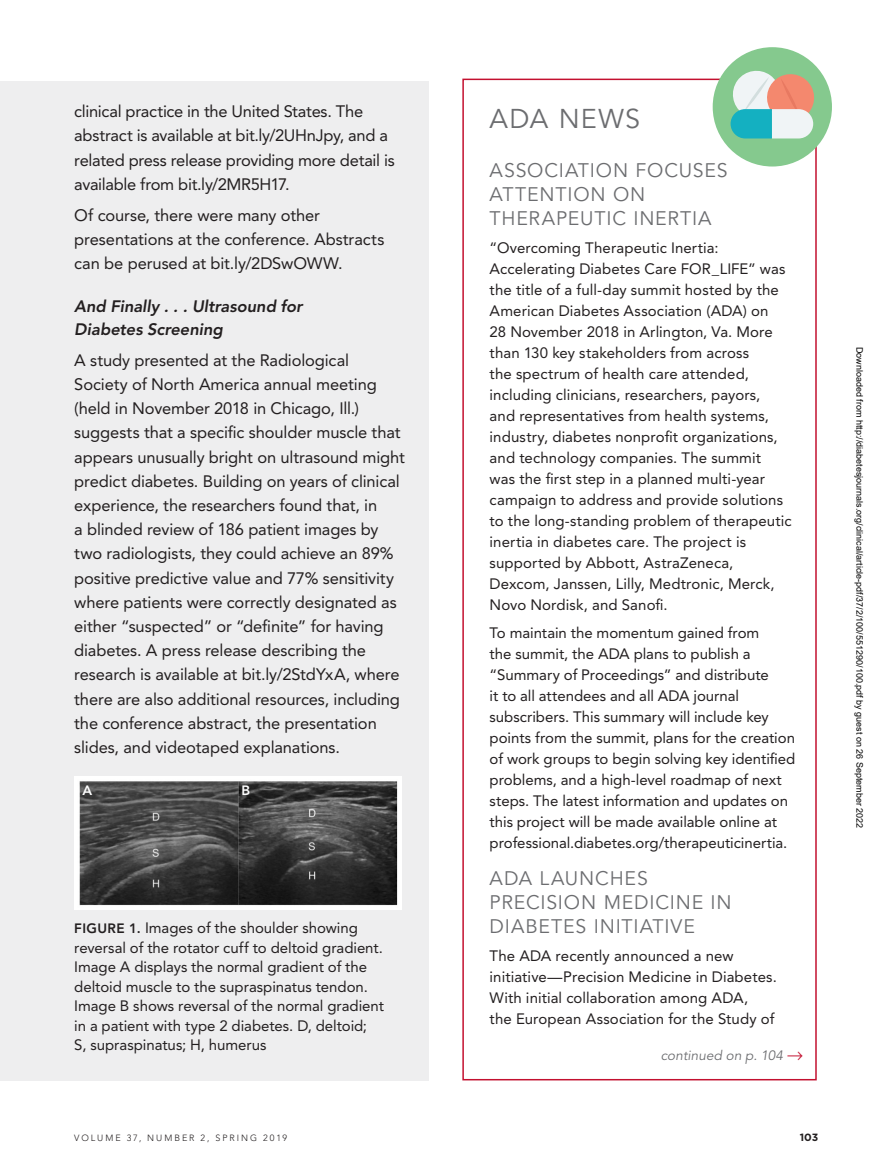
<style>
.page{position:relative;width:891px;height:1175px;background:#fff}
.page>*{position:absolute;margin:0;border:0;box-sizing:border-box;transform-origin:0 0}
.A_-_MAIN_HEAD_A{font:27px "Avenir LT Std";letter-spacing:.045em;color:#6c6d70}
.A_-_MAIN_HEAD_B{font:19.5px/24px "Avenir LT Std";letter-spacing:.04em;color:#6c6d70}
.CS_-_BODY{font:16.5px/24.2px "Avenir LT Std";letter-spacing:-.005em;color:#231f20}
.CD_-_H1{font:italic 800 16.5px/22.6px "Avenir LT Std";letter-spacing:-.005em;color:#231f20}
.A_-_body{font:15px/21px "Avenir LT Std";letter-spacing:.005em;color:#231f20}
.CS_-_BODY-2{font:15px/19.5px "Avenir LT Std";letter-spacing:-.005em;color:#231f20}
.BODY_TEXT{font:italic 13.5px "Avenir LT Std";letter-spacing:.005em;color:#6c6d70}
.CS_-_BODY-3{font:800 13.5px "Avenir LT Std";color:#fff}
.t1{font:700 10.5px "Gotham";color:#231f20}
.t2{font:9px "Arial";color:#000}
.t3{font:300 9px "Avenir LT Std";letter-spacing:.215em;color:#231f20}
.s1{font-weight:800;font-size:13.5px}
.s2{color:#c3102f}
</style>
<div class="page">
<div style="left:0;top:81px;width:429px;height:999px;background:#eeeeef"></div>
<div style="left:462px;top:79px;width:355px;height:1001px;background:#fff;border:2px solid #c3102f"></div>
<div style="left:713px;top:47px;width:119px;height:119px;background:#85c98e;border-radius:50%"></div>
<svg style="left:730px;top:70px;width:85px;height:68px;background:#b5c5b9"></svg>
<img style="left:74px;top:776px;width:327px;height:133px">
<p class="CS_-_BODY" style="left:74px;top:99px;width:322px">clinical practice in the United States. The abstract is available at bit.ly/2UHnJpy, and a related press release providing more detail is available from bit.ly/2MR5H17.</p>
<p class="CS_-_BODY" style="left:74px;top:203px;width:312px">Of course, there were many other presentations at the conference. Abstracts can be perused at bit.ly/2DSwOWW.</p>
<p class="CD_-_H1" style="left:74px;top:295px;width:230px">And Finally . . . Ultrasound for<br>Diabetes Screening</p>
<p class="CS_-_BODY" style="left:74px;top:348px;width:332px">A study presented at the Radiological Society of North America annual meeting (held in November 2018 in Chicago, Ill.) suggests that a specific shoulder muscle that appears unusually bright on ultrasound might predict diabetes. Building on years of clinical experience, the researchers found that, in<br>a blinded review of 186 patient images by two radiologists, they could achieve an 89% positive predictive value and 77% sensitivity where patients were correctly designated as either “suspected” or “definite” for having diabetes. A press release describing the research is available at bit.ly/2StdYxA, where there are also additional resources, including the conference abstract, the presentation slides, and videotaped explanations.</p>
<p class="CS_-_BODY-3" style="left:83px;top:782px;width:11px">A</p>
<p class="CS_-_BODY-3" style="left:241px;top:782px;width:10px">B</p>
<p class="CS_-_BODY-2" style="left:74px;top:918px;width:311px"><span class="s1">FIGURE 1.</span> Images of the shoulder showing reversal of the rotator cuff to deltoid gradient.<br>Image A displays the normal gradient of the deltoid muscle to the supraspinatus tendon.<br>Image B shows reversal of the normal gradient in a patient with type 2 diabetes. D, deltoid;<br>S, supraspinatus; H, humerus</p>
<p class="A_-_MAIN_HEAD_A" style="left:490px;top:104px;width:152px">ADA NEWS</p>
<p class="A_-_MAIN_HEAD_B" style="left:490px;top:159px;width:240px">ASSOCIATION FOCUSES<br>ATTENTION ON<br>THERAPEUTIC INERTIA</p>
<p class="A_-_body" style="left:490px;top:237px;width:303px">“Overcoming Therapeutic Inertia:<br>Accelerating Diabetes Care FOR_LIFE” was the title of a full-day summit hosted by the American Diabetes Association (ADA) on<br>28 November 2018 in Arlington, Va. More than 130 key stakeholders from across<br>the spectrum of health care attended, including clinicians, researchers, payors,<br>and representatives from health systems, industry, diabetes nonprofit organizations, and technology companies. The summit<br>was the first step in a planned multi-year campaign to address and provide solutions to the long-standing problem of therapeutic inertia in diabetes care. The project is supported by Abbott, AstraZeneca, Dexcom, Janssen, Lilly, Medtronic, Merck, Novo Nordisk, and Sanofi.</p>
<p class="A_-_body" style="left:490px;top:622px;width:307px">To maintain the momentum gained from<br>the summit, the ADA plans to publish a “Summary of Proceedings” and distribute<br>it to all attendees and all ADA journal subscribers. This summary will include key points from the summit, plans for the creation of work groups to begin solving key identified problems, and a high-level roadmap of next steps. The latest information and updates on this project will be made available online at professional.diabetes.org/therapeuticinertia.</p>
<p class="A_-_MAIN_HEAD_B" style="left:490px;top:867px;width:244px">ADA LAUNCHES<br>PRECISION MEDICINE IN<br>DIABETES INITIATIVE</p>
<p class="A_-_body" style="left:490px;top:945px;width:289px">The ADA recently announced a new initiative—Precision Medicine in Diabetes.<br>With initial collaboration among ADA,<br>the European Association for the Study of</p>
<p class="BODY_TEXT" style="left:661px;top:1047px;width:144px">continued on p. 104 <span class="s2">→</span></p>
<p class="t3" style="left:74px;top:1132px;width:215px">VOLUME 37, NUMBER 2, SPRING 2019</p>
<p class="t1" style="left:800px;top:1130px;width:20px">103</p>
<p class="t2" style="left:863px;top:347px;width:482px;rotate:90deg">Downloaded from http://diabetesjournals.org/clinical/article-pdf/37/2/100/551290/100.pdf by guest on 26 September 2022</p>
</div>
